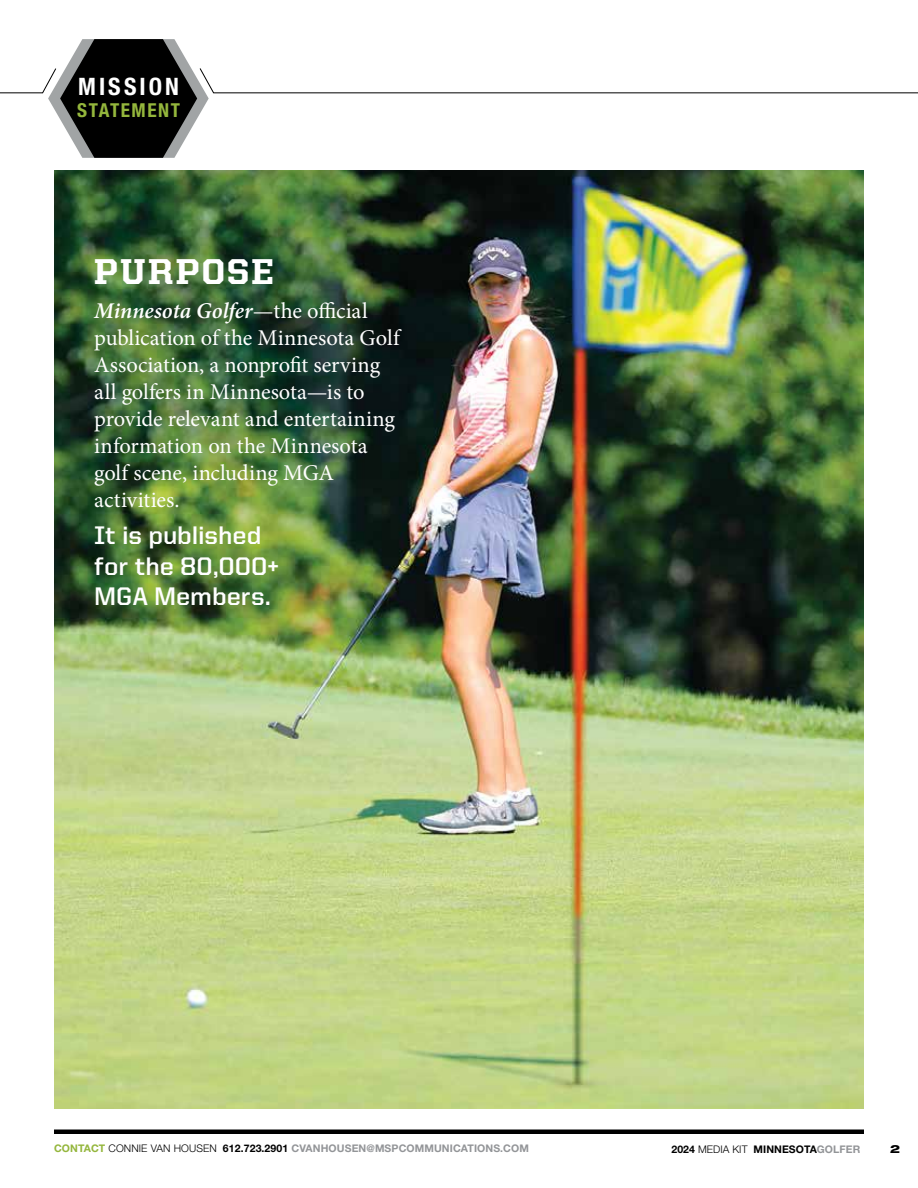
<style>
.page{position:relative;width:918px;height:1188px;background:#fff}
.page>*{position:absolute;margin:0;border:0;box-sizing:border-box;transform-origin:0 0}
.t1{font:800 36px "United Serif Reg";letter-spacing:.06em;color:#fff}
.t2{font:700 25.5px/30.6px "United Sans Reg";letter-spacing:-.005em;color:#fff}
.t3{font:700 condensed 24px "Helvetica Neue LT Std";letter-spacing:.125em;color:#fff}
.t4{font:22.5px/27px "Minion Pro";letter-spacing:-.005em;color:#fff}
.t5{font:700 condensed 19.2px "Helvetica Neue LT Std";letter-spacing:.08em;color:#94b63c}
.t6{font:800 expanded 11.25px "Helvetica Neue LT Std";color:#000}
.t7{font:700 10.5px "Helvetica Neue LT Std";letter-spacing:.01em;color:#939598}
.t8{font:700 10.5px "Helvetica Neue LT Std";letter-spacing:.005em;color:#000}
.s1{font-weight:600;font-style:italic}
.s2{color:#94b63c}
.s3{font-weight:300;color:#000}
.s4{color:#000}
.s5{font-weight:300}
.s6{color:#939598}
</style>
<div class="page">
<svg style="left:0;top:39px;width:918px;height:119px"></svg>
<hr style="left:54px;top:1130px;width:810px;height:4px;background:#000">
<img style="left:54px;top:171px;width:810px;height:937px">
<p class="t3" style="left:78px;top:72px;width:102px">MISSION</p>
<p class="t5" style="left:77px;top:98px;width:104px">STATEMENT</p>
<h1 class="t1" style="left:94px;top:252px;width:181px">PURPOSE</h1>
<p class="t4" style="left:94px;top:297px;width:307px"><span class="s1">Minnesota Golfer</span>—the official publication of the Minnesota Golf<br>Association, a nonprofit serving all golfers in Minnesota—is to provide relevant and entertaining information on the Minnesota golf scene, including MGA activities.</p>
<p class="t2" style="left:94px;top:520px;width:186px">It is published for the 80,000+<br>MGA Members.</p>
<p class="t7" style="left:54px;top:1142px;width:476px"><span class="s2">CONTACT</span> <span class="s3">CONNIE VAN HOUSEN</span> <span class="s4">612.723.2901</span> CVANHOUSEN@MSPCOMMUNICATIONS.COM</p>
<p class="t8" style="left:671px;top:1143px;width:190px">2024 <span class="s5">MEDIA KIT</span> MINNESOTA<span class="s6">GOLFER</span></p>
<p class="t6" style="left:890px;top:1142px;width:11px">2</p>
</div>
